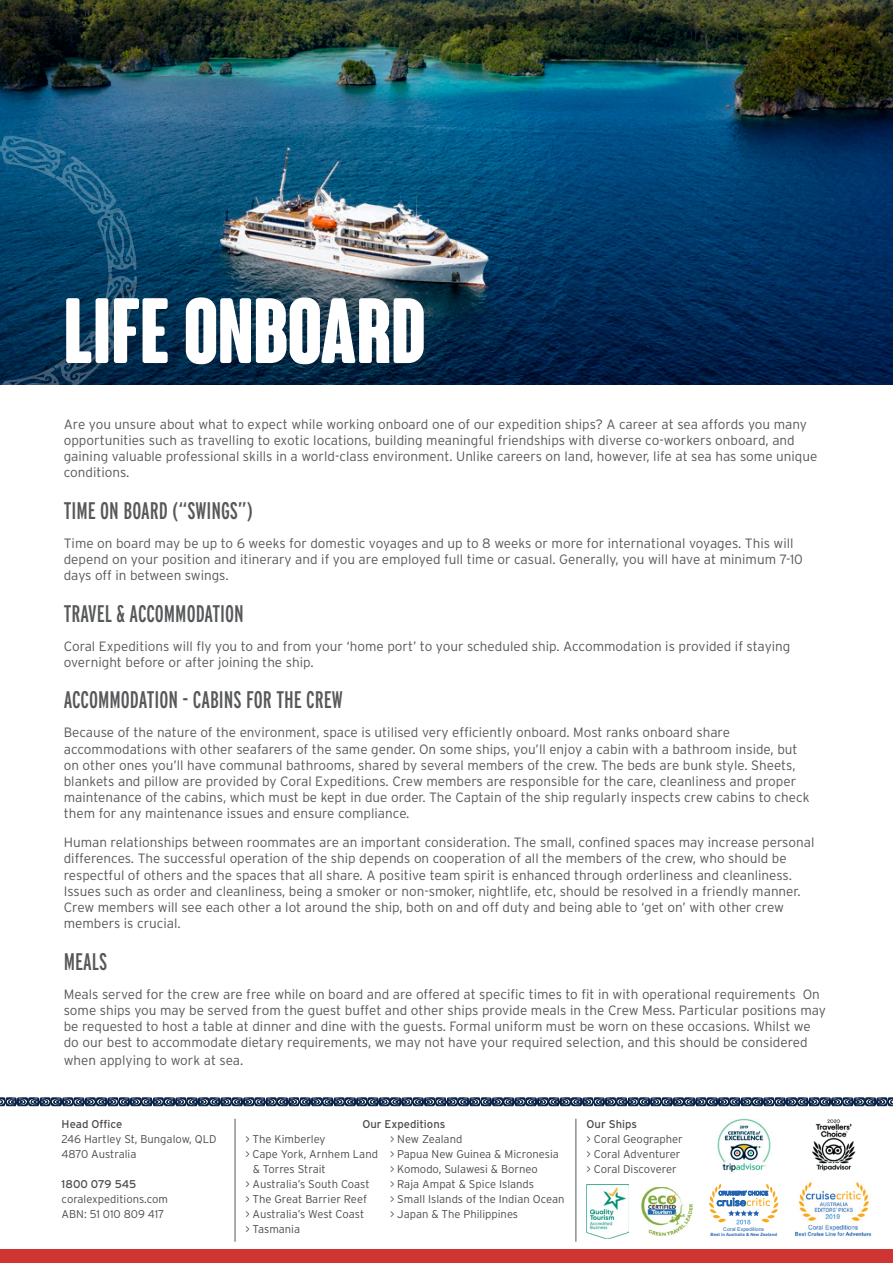
<style>
.page{position:relative;width:893px;height:1263px;background:#fff}
.page>*{position:absolute;margin:0;border:0;box-sizing:border-box;transform-origin:0 0}
.t1{font:700 condensed 90px "Coluna Rounded";color:#fff}
.t2{font:extra-condensed 24px "Interstate";color:#57585a}
.t3{font:300 13.5px/16.2px "Interstate";color:#57585a}
.t4{font:300 11.25px/15px "Interstate";color:#4b4c4d}
.t5{font:11.25px "Interstate";color:#4b4c4d}
.t6{font:5.25px "Arial";color:#2463b0}
.t7{font:700 4.35px "Arial";color:#2463b0}
</style>
<div class="page">
<img style="left:0;top:0;width:893px;height:385px">
<svg style="left:0;top:136px;width:137px;height:249px;background:#0c496f"></svg>
<div style="left:61px;top:292px;width:374px;height:83px;background:#231f20;opacity:.15"></div>
<img style="left:641px;top:1187px;width:52px;height:48px">
<img style="left:587px;top:1184px;width:41px;height:54px">
<img style="left:717px;top:1118px;width:54px;height:54px">
<img style="left:812px;top:1119px;width:44px;height:52px">
<svg style="left:709px;top:1184px;width:69px;height:40px"></svg>
<img style="left:795px;top:1182px;width:77px;height:55px">
<img style="left:0;top:1097px;width:893px;height:10px">
<div style="left:0;top:1249px;width:893px;height:14px;background:#cf3432"></div>
<hr style="left:235px;top:1119px;width:1px;height:123px;background:#57585a">
<hr style="left:576px;top:1119px;width:1px;height:123px;background:#57585a">
<p class="t1" style="left:64px;top:282px;width:363px">LIFE ONBOARD</p>
<p class="t3" style="left:64px;top:416px;width:755px">Are you unsure about what to expect while working onboard one of our expedition ships? A career at sea affords you many opportunities such as travelling to exotic locations, building meaningful friendships with diverse co-workers onboard, and gaining valuable professional skills in a world-class environment. Unlike careers on land, however, life at sea has some unique conditions.</p>
<p class="t2" style="left:64px;top:496px;width:191px">TIME ON BOARD (“SWINGS”)</p>
<p class="t3" style="left:64px;top:535px;width:741px">Time on board may be up to 6 weeks for domestic voyages and up to 8 weeks or more for international voyages. This will depend on your position and itinerary and if you are employed full time or casual. Generally, you will have at minimum 7-10 days off in between swings.</p>
<p class="t2" style="left:64px;top:599px;width:182px">TRAVEL &amp; ACCOMMODATION</p>
<p class="t3" style="left:64px;top:638px;width:728px">Coral Expeditions will fly you to and from your ‘home port’ to your scheduled ship. Accommodation is provided if staying overnight before or after joining the ship.</p>
<p class="t2" style="left:64px;top:685px;width:281px">ACCOMMODATION - CABINS FOR THE CREW</p>
<p class="t3" style="left:64px;top:724px;width:747px">Because of the nature of the environment, space is utilised very efficiently onboard. Most ranks onboard share accommodations with other seafarers of the same gender. On some ships, you’ll enjoy a cabin with a bathroom inside, but on other ones you’ll have communal bathrooms, shared by several members of the crew. The beds are bunk style. Sheets, blankets and pillow are provided by Coral Expeditions. Crew members are responsible for the care, cleanliness and proper maintenance of the cabins, which must be kept in due order. The Captain of the ship regularly inspects crew cabins to check them for any maintenance issues and ensure compliance.</p>
<p class="t3" style="left:64px;top:834px;width:752px">Human relationships between roommates are an important consideration. The small, confined spaces may increase personal differences. The successful operation of the ship depends on cooperation of all the members of the crew, who should be respectful of others and the spaces that all share. A positive team spirit is enhanced through orderliness and cleanliness.<br>Issues such as order and cleanliness, being a smoker or non-smoker, nightlife, etc, should be resolved in a friendly manner.<br>Crew members will see each other a lot around the ship, both on and off duty and being able to ‘get on’ with other crew members is crucial.</p>
<p class="t2" style="left:64px;top:947px;width:45px">MEALS</p>
<p class="t3" style="left:64px;top:986px;width:764px">Meals served for the crew are free while on board and are offered at specific times to fit in with operational requirements On some ships you may be served from the guest buffet and other ships provide meals in the Crew Mess. Particular positions may be requested to host a table at dinner and dine with the guests. Formal uniform must be worn on these occasions. Whilst we do our best to accommodate dietary requirements, we may not have your required selection, and this should be considered</p>
<p class="t3" style="left:64px;top:1052px;width:181px">when applying to work at sea.</p>
<p class="t5" style="left:62px;top:1117px;width:62px">Head Office</p>
<p class="t4" style="left:62px;top:1131px;width:156px">246 Hartley St, Bungalow, QLD</p>
<p class="t4" style="left:62px;top:1146px;width:76px">4870 Australia</p>
<p class="t5" style="left:62px;top:1177px;width:76px">1800 079 545</p>
<p class="t4" style="left:62px;top:1191px;width:108px">coralexpeditions.com</p>
<p class="t4" style="left:62px;top:1206px;width:104px">ABN: 51 010 809 417</p>
<p class="t5" style="left:362px;top:1117px;width:85px">Our Expeditions</p>
<p class="t4" style="left:245px;top:1131px;width:82px">&gt; The Kimberley</p>
<p class="t4" style="left:245px;top:1146px;width:134px">&gt; Cape York, Arnhem Land</p>
<p class="t4" style="left:253px;top:1161px;width:74px">&amp; Torres Strait</p>
<p class="t4" style="left:245px;top:1176px;width:126px">&gt; Australia’s South Coast</p>
<p class="t4" style="left:245px;top:1191px;width:123px">&gt; The Great Barrier Reef &gt; Australia’s West Coast</p>
<p class="t4" style="left:245px;top:1221px;width:56px">&gt; Tasmania</p>
<p class="t4" style="left:390px;top:1131px;width:170px">&gt; New Zealand<br>&gt; Papua New Guinea &amp; Micronesia</p>
<p class="t4" style="left:390px;top:1161px;width:149px">&gt; Komodo, Sulawesi &amp; Borneo</p>
<p class="t4" style="left:390px;top:1176px;width:146px">&gt; Raja Ampat &amp; Spice Islands</p>
<p class="t4" style="left:390px;top:1191px;width:176px">&gt; Small Islands of the Indian Ocean</p>
<p class="t4" style="left:390px;top:1206px;width:130px">&gt; Japan &amp; The Philippines</p>
<p class="t5" style="left:587px;top:1117px;width:52px">Our Ships</p>
<p class="t4" style="left:587px;top:1132px;width:98px">&gt; Coral Geographer</p>
<p class="t4" style="left:587px;top:1147px;width:95px">&gt; Coral Adventurer</p>
<p class="t4" style="left:587px;top:1162px;width:92px">&gt; Coral Discoverer</p>
<p class="t6" style="left:723px;top:1225px;width:42px">Coral Expeditions</p>
<p class="t7" style="left:711px;top:1231px;width:68px">Best in Australia &amp; New Zealand</p>
</div>
